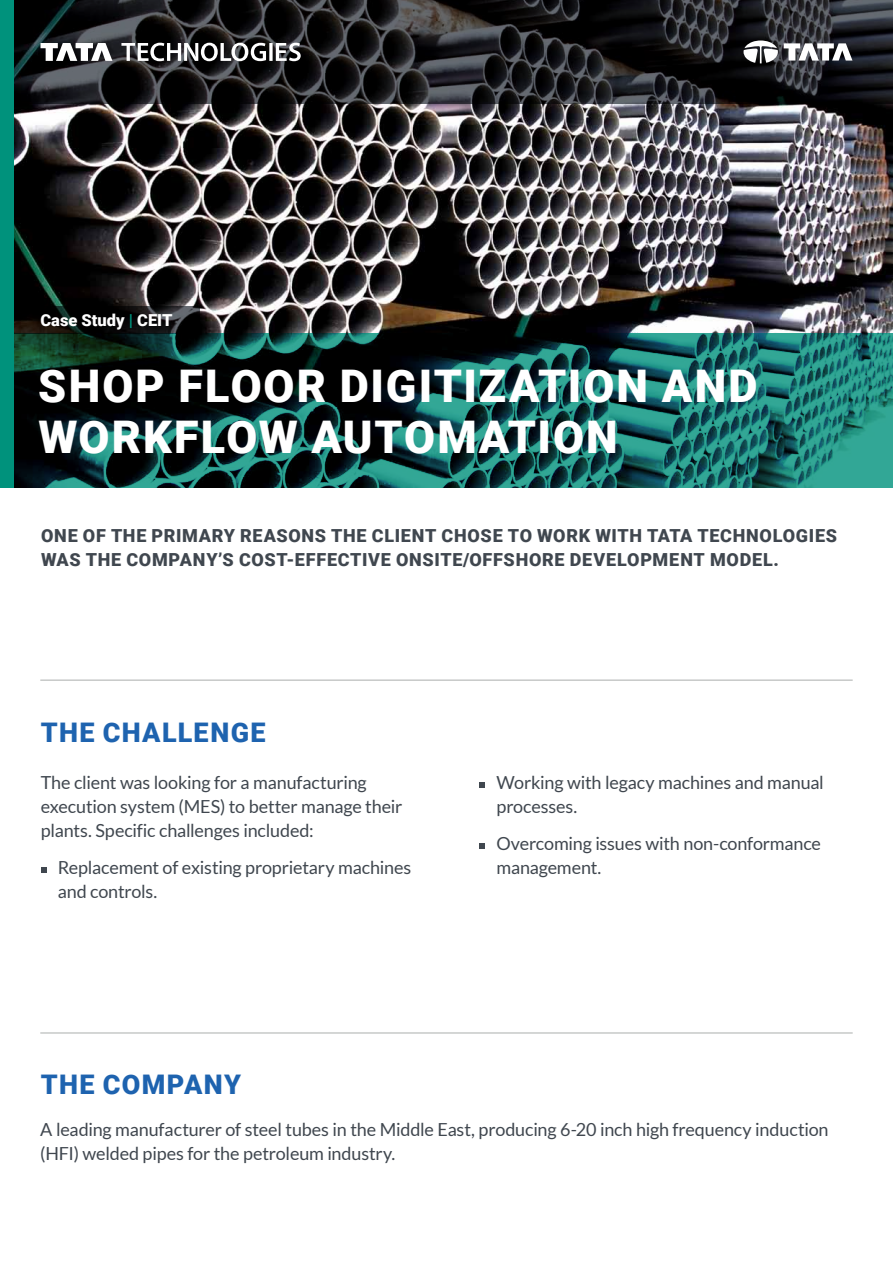
<style>
.page{position:relative;width:893px;height:1263px;background:#fff}
.page>*{position:absolute;margin:0;border:0;box-sizing:border-box;transform-origin:0 0}
.t1{font:900 45px "Roboto";letter-spacing:.04em;color:#fff}
.t2{font:900 27px "Roboto";letter-spacing:.05em;color:#1e63af}
.t3{font:18px/24px "Lato";letter-spacing:-.01em;color:#40474f}
.t4{font:900 18px/24px "Roboto";letter-spacing:.04em;color:#40474f}
.t5{font:900 16.5px "Roboto";color:#fff}
.s1{color:#00927c}
</style>
<div class="page">
<img style="left:14px;top:104px;width:879px;height:229px">
<svg style="left:14px;top:0;width:879px;height:104px;background:#1f1f22"></svg>
<svg style="left:14px;top:307px;width:186px;height:26px;background:#111110"></svg>
<svg style="left:14px;top:333px;width:879px;height:155px;background:#124845"></svg>
<div style="left:0;top:0;width:14px;height:488px;background:#00927c"></div>
<svg style="left:40px;top:43px;width:72px;height:18px"></svg>
<svg style="left:121px;top:43px;width:180px;height:18px"></svg>
<svg style="left:784px;top:43px;width:68px;height:18px"></svg>
<svg style="left:743px;top:41px;width:35px;height:22px"></svg>
<hr style="left:40px;top:1032px;width:813px;height:2px;background:#c7c9c8">
<hr style="left:40px;top:679px;width:813px;height:2px;background:#c7c9c8">
<svg style="left:41px;top:867px;width:6px;height:5px"></svg>
<svg style="left:479px;top:782px;width:6px;height:6px"></svg>
<svg style="left:479px;top:843px;width:6px;height:5px"></svg>
<p class="t5" style="left:40px;top:309px;width:133px">CASE STUDY <span class="s1">|</span> CEIT</p>
<h1 class="t1" style="left:38px;top:354px;width:325px">SHOPFLOORDIGI</h1>
<h1 class="t1" style="left:434px;top:354px;width:261px">TIZATION AND</h1>
<h1 class="t1" style="left:38px;top:405px;width:102px">WORKFL</h1>
<h1 class="t1" style="left:226px;top:405px;width:388px">OW AUTOMATION</h1>
<p class="t4" style="left:41px;top:523px;width:798px">ONE OF THE PRIMARY REASONS THE CLIENT CHOSE TO WORK WITH TATA TECHNOLOGIES<br>WAS THE COMPANY’S COST-EFFECTIVE ONSITE/OFFSHORE DEVELOPMENT MODEL.</p>
<h2 class="t2" style="left:41px;top:713px;width:226px">THE CHALLENGE</h2>
<p class="t3" style="left:41px;top:771px;width:363px">The client was looking for a manufacturing execution system (MES) to better manage their plants. Specific challenges included:</p>
<p class="t3" style="left:58px;top:855px;width:355px">Replacement of existing proprietary machines and controls.</p>
<p class="t3" style="left:496px;top:771px;width:329px">Working with legacy machines and manual processes.</p>
<p class="t3" style="left:496px;top:831px;width:326px">Overcoming issues with non-conformance management.</p>
<h2 class="t2" style="left:41px;top:1066px;width:202px">THE COMPANY</h2>
<p class="t3" style="left:40px;top:1118px;width:790px">A leading manufacturer of steel tubes in the Middle East, producing 6-20 inch high frequency induction (HFI) welded pipes for the petroleum industry.</p>
</div>
